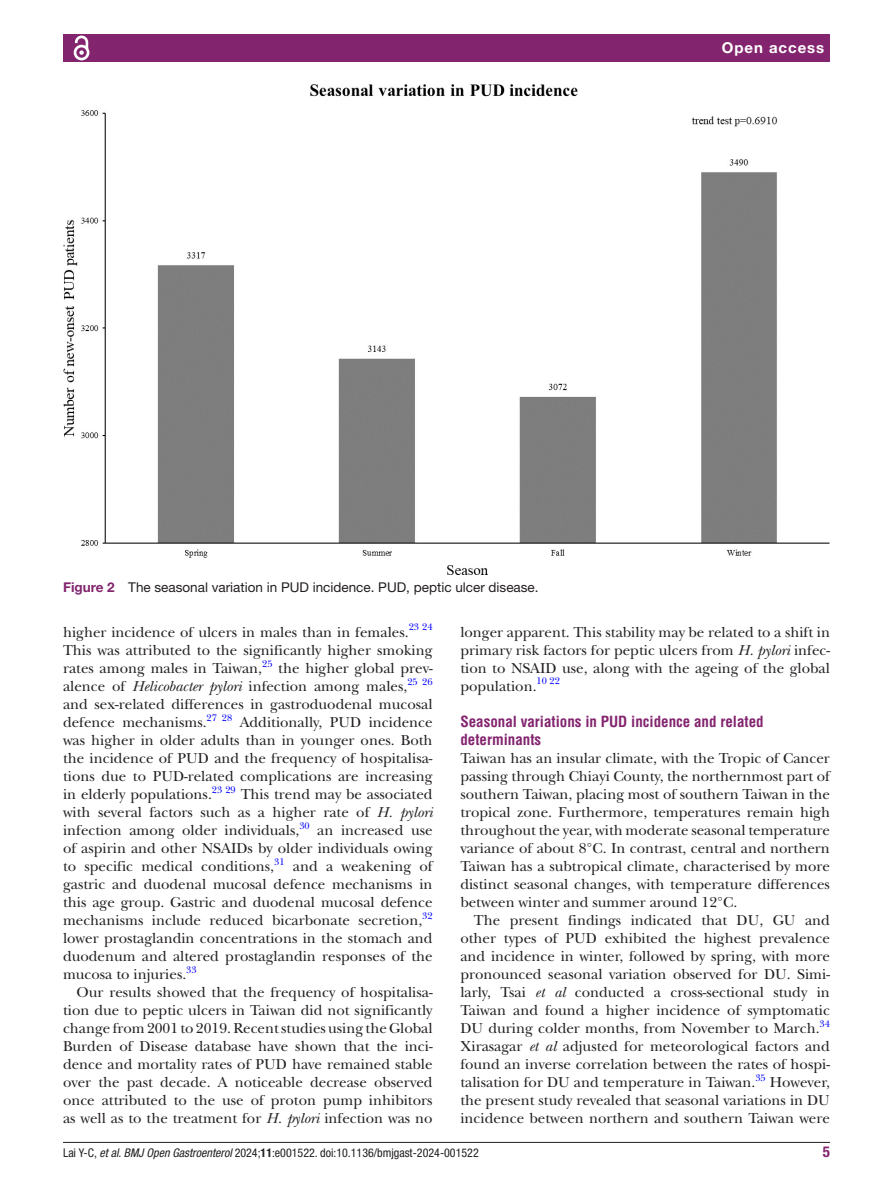
<style>
.page{position:relative;width:893px;height:1191px;background:#fff}
.page>*{position:absolute;margin:0;border:0;box-sizing:border-box;transform-origin:0 0}
.t1{font:15px/18px "New Baskerville";color:#231f20;text-align:justify}
.t2{font:700 condensed 15px/18px "Helvetica LT Std";color:#83246f}
.t3{font:700 15px "Helvetica Neue LT Std";letter-spacing:.065em;color:#fff}
.t4{font:700 condensed 15px "Helvetica Neue LT Std";color:#83246f}
.t5{font:13.5px "Helvetica Neue LT Std";color:#231f20}
.t6{font:condensed 12px "Helvetica Neue LT Std";color:#231f20}
.t7{font:9.9px "New Baskerville";color:#00f}
.s1{font-weight:700;color:#83246f}
.s2{font-style:italic}
.s3{font-weight:700}
</style>
<div class="page">
<hr style="left:63px;top:1142px;width:767px;height:1px;background:#231f20">
<div style="left:63px;top:34px;width:767px;height:28px;background:#83246f"></div>
<svg style="left:73px;top:35px;width:17px;height:26px"></svg>
<img style="left:63px;top:84px;width:767px;height:490px">
<p class="t3" style="left:722px;top:39px;width:104px">Open access</p>
<p class="t5" style="left:63px;top:579px;width:477px"><span class="s1">Figure 2</span> The seasonal variation in PUD incidence. PUD, peptic ulcer disease.</p>
<p class="t1" style="left:63px;top:623px;width:347px">higher incidence of ulcers in males than in females.</p>
<p class="t7" style="left:409px;top:621px;width:25px">23 24</p>
<p class="t1" style="left:63px;top:641px;width:371px">This was attributed to the significantly higher smoking rates among males in Taiwan,</p>
<p class="t7" style="left:262px;top:657px;width:12px">25</p>
<p class="t1" style="left:63px;top:659px;width:371px;text-indent:215px">the higher global prev&shy;alence of <span class="s2">Helicobacter pylori</span> infection among males,</p>
<p class="t7" style="left:407px;top:675px;width:27px">25 26</p>
<p class="t1" style="left:63px;top:695px;width:371px">and sex-related differences in gastroduodenal mucosal defence mechanisms.</p>
<p class="t7" style="left:207px;top:711px;width:27px">27 28</p>
<p class="t1" style="left:63px;top:713px;width:371px;text-indent:177px">Additionally, PUD incidence was higher in older adults than in younger ones. Both the incidence of PUD and the frequency of hospitalisa&shy;tions due to PUD-related complications are increasing in elderly populations.</p>
<p class="t7" style="left:212px;top:783px;width:25px">23 29</p>
<p class="t1" style="left:63px;top:785px;width:371px;text-indent:178px">This trend may be associated with several factors such as a higher rate of <span class="s2">H. pylori </span>infection among older individuals,</p>
<p class="t7" style="left:299px;top:819px;width:12px">30</p>
<p class="t1" style="left:63px;top:821px;width:371px;text-indent:254px">an increased use of aspirin and other NSAIDs by older individuals owing to specific medical conditions,</p>
<p class="t7" style="left:274px;top:855px;width:12px">31</p>
<p class="t1" style="left:63px;top:857px;width:371px;text-indent:230px">and a weakening of gastric and duodenal mucosal defence mechanisms in this age group. Gastric and duodenal mucosal defence mechanisms include reduced bicarbonate secretion,</p>
<p class="t7" style="left:422px;top:909px;width:12px">32</p>
<p class="t1" style="left:63px;top:929px;width:371px">lower prostaglandin concentrations in the stomach and duodenum and altered prostaglandin responses of the mucosa to injuries.</p>
<p class="t7" style="left:186px;top:963px;width:12px">33</p>
<p class="t1" style="left:63px;top:983px;width:371px;text-indent:14px">Our results showed that the frequency of hospitalisa&shy;tion due to peptic ulcers in Taiwan did not significantly change from 2001 to 2019. Recent studies using the Global Burden of Disease database have shown that the inci&shy;dence and mortality rates of PUD have remained stable over the past decade. A noticeable decrease observed once attributed to the use of proton pump inhibitors as well as to the treatment for <span class="s2">H. pylori</span> infection was no</p>
<p class="t1" style="left:460px;top:623px;width:371px">longer apparent. This stability may be related to a shift in primary risk factors for peptic ulcers from <span class="s2">H. pylori</span> infec&shy;tion to NSAID use, along with the ageing of the global population.<sup>10</sup> <sup>22</sup></p>
<p class="t2" style="left:460px;top:712px;width:305px">Seasonal variations in PUD incidence and related determinants</p>
<p class="t1" style="left:460px;top:749px;width:371px">Taiwan has an insular climate, with the Tropic of Cancer passing through Chiayi County, the northernmost part of southern Taiwan, placing most of southern Taiwan in the tropical zone. Furthermore, temperatures remain high throughout the year, with moderate seasonal temperature variance of about 8°C. In contrast, central and northern Taiwan has a subtropical climate, characterised by more distinct seasonal changes, with temperature differences between winter and summer around 12°C.</p>
<p class="t1" style="left:460px;top:911px;width:371px;text-indent:14px">The present findings indicated that DU, GU and other types of PUD exhibited the highest prevalence and incidence in winter, followed by spring, with more pronounced seasonal variation observed for DU. Simi&shy;larly, Tsai <span class="s2">et al</span> conducted a cross-sectional study in Taiwan and found a higher incidence of symptomatic DU during colder months, from November to March.</p>
<p class="t7" style="left:820px;top:1017px;width:12px">34</p>
<p class="t1" style="left:460px;top:1037px;width:371px">Xirasagar <span class="s2">et al</span> adjusted for meteorological factors and found an inverse correlation between the rates of hospi&shy;talisation for DU and temperature in Taiwan.</p>
<p class="t7" style="left:755px;top:1071px;width:12px">35</p>
<p class="t1" style="left:460px;top:1073px;width:371px;text-indent:309px">However, the present study revealed that seasonal variations in DU incidence between northern and southern Taiwan were</p>
<p class="t6" style="left:63px;top:1145px;width:417px">Lai Y-C, <span class="s2">et al</span>. <span class="s2">BMJ Open Gastroenterol</span> 2024;<span class="s3">11</span>:e001522. doi:10.1136/bmjgast-2024-001522</p>
<p class="t4" style="left:823px;top:1142px;width:9px">5</p>
</div>
